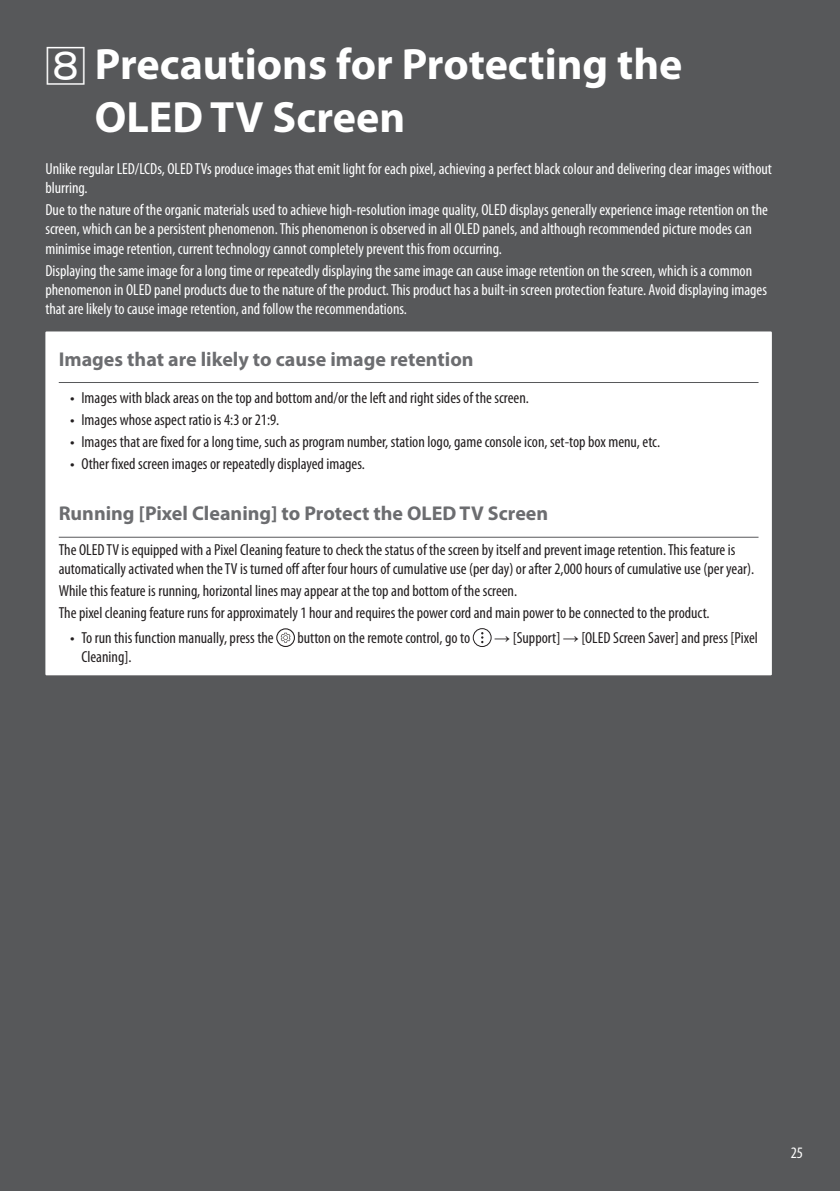
<style>
.page{position:relative;width:840px;height:1191px;background:#fff}
.page>*{position:absolute;margin:0;border:0;box-sizing:border-box;transform-origin:0 0}
.Title1_White{font:700 44px/52.8px "Myriad Pro";color:#fff}
.t1{font:700 20px "Myriad Pro";color:#6c6d70}
.t2{font:condensed 16px/19.2px "Myriad Pro";color:#231f20}
.Body{font:condensed 16px/19.2px "Myriad Pro";color:#fff}
.Page_Number_Right{font:condensed 16px "Myriad Pro";color:#fff}
.s1{font-family:"LG Smart";font-stretch:normal}
.s2{font-family:"Arial";font-stretch:normal}
</style>
<div class="page">
<div style="left:0;top:0;width:839px;height:1191px;background:#57585a"></div>
<div style="left:46px;top:332px;width:724px;height:342px;background:#fff"></div>
<hr style="left:59px;top:382px;width:699px;height:1px;background:#57585a">
<hr style="left:59px;top:537px;width:699px;height:1px;background:#57585a">
<div style="left:276px;top:628px;width:19px;height:19px;border:1px solid #231f20;border-radius:50%"></div>
<svg style="left:280px;top:633px;width:10px;height:9px"></svg>
<div style="left:472px;top:628px;width:19px;height:19px;border:1px solid #231f20;border-radius:50%"></div>
<svg style="left:481px;top:632px;width:2px;height:11px"></svg>
<div style="left:45px;top:331px;width:726px;height:344px;border:2px solid #fff"></div>
<p class="Title1_White" style="left:95px;top:39px;width:588px">Precautions for Protecting the<br>OLED TV Screen</p>
<p class="Body" style="left:45px;top:159px;width:727px">Unlike regular LED/LCDs, OLED TVs produce images that emit light for each pixel, achieving a perfect black colour and delivering clear images without blurring.</p>
<p class="Body" style="left:45px;top:201px;width:723px">Due to the nature of the organic materials used to achieve high-resolution image quality, OLED displays generally experience image retention on the screen, which can be a persistent phenomenon. This phenomenon is observed in all OLED panels, and although recommended picture modes can minimise image retention, current technology cannot completely prevent this from occurring.</p>
<p class="Body" style="left:45px;top:261px;width:722px">Displaying the same image for a long time or repeatedly displaying the same image can cause image retention on the screen, which is a common phenomenon in OLED panel products due to the nature of the product. This product has a built-in screen protection feature. Avoid displaying images that are likely to cause image retention, and follow the recommendations.</p>
<p class="t1" style="left:59px;top:347px;width:416px">Images that are likely to cause image retention</p>
<p class="t2" style="left:70px;top:388px;width:460px"><span class="s1">•</span> Images with black areas on the top and bottom and/or the left and right sides of the screen.</p>
<p class="t2" style="left:70px;top:410px;width:211px"><span class="s1">•</span> Images whose aspect ratio is 4:3 or 21:9.</p>
<p class="t2" style="left:70px;top:432px;width:591px"><span class="s1">•</span> Images that are fixed for a long time, such as program number, station logo, game console icon, set-top box menu, etc.</p>
<p class="t2" style="left:70px;top:454px;width:296px"><span class="s1">•</span> Other fixed screen images or repeatedly displayed images.</p>
<p class="t1" style="left:59px;top:502px;width:490px">Running [Pixel Cleaning] to Protect the OLED TV Screen</p>
<p class="t2" style="left:59px;top:540px;width:696px">The OLED TV is equipped with a Pixel Cleaning feature to check the status of the screen by itself and prevent image retention. This feature is automatically activated when the TV is turned off after four hours of cumulative use (per day) or after 2,000 hours of cumulative use (per year).</p>
<p class="t2" style="left:59px;top:580px;width:652px;line-height:22px">While this feature is running, horizontal lines may appear at the top and bottom of the screen.<br>The pixel cleaning feature runs for approximately 1 hour and requires the power cord and main power to be connected to the product.</p>
<p class="t2" style="left:70px;top:628px;width:205px"><span class="s1">•</span> To run this function manually, press the</p>
<p class="t2" style="left:297px;top:628px;width:174px">button on the remote control, go to</p>
<p class="t2" style="left:494px;top:628px;width:265px"><span class="s2">→</span> [Support] <span class="s2">→</span> [OLED Screen Saver] and press [Pixel</p>
<p class="t2" style="left:81px;top:647px;width:52px">Cleaning].</p>
<p class="Page_Number_Right" style="left:790px;top:1143px;width:14px">25</p>
</div>
